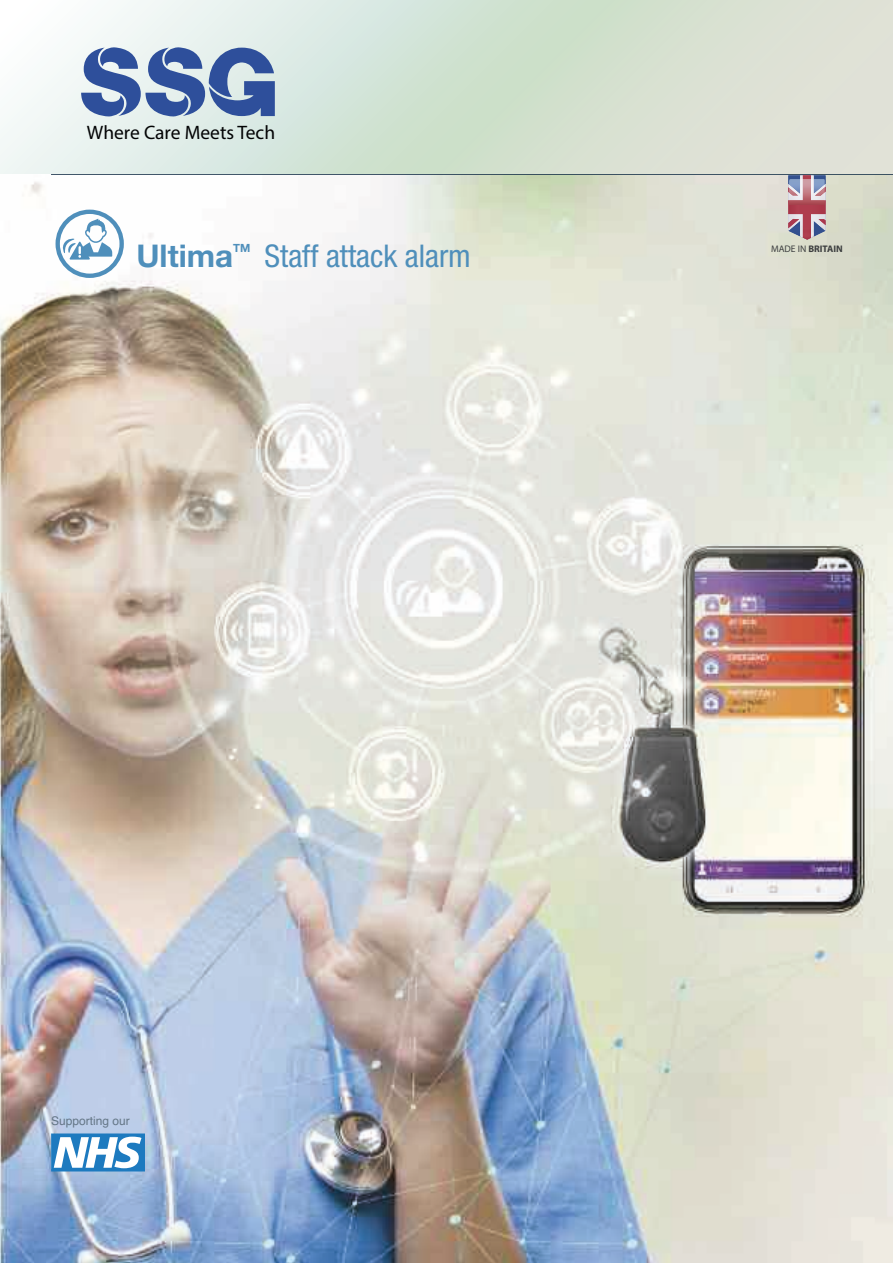
<style>
.page{position:relative;width:893px;height:1263px;background:#fff}
.page>*{position:absolute;margin:0;border:0;box-sizing:border-box;transform-origin:0 0}
.t1{font:condensed 31.35px "Helvetica Neue";color:#4f8fbb}
.t2{font:700 31.35px "Helvetica Neue";color:#4f8fbb}
.t3{font:19.5px "Myriad Pro";color:#020304}
.t4{font:12px "Helvetica";color:#647686}
.t5{font:700 11.25px "Helvetica Neue";color:#4f8fbb}
.t6{font:700 9.6px "Myriad Pro";color:#3c3e3f}
.s1{font-weight:400}
</style>
<div class="page">
<img style="left:0;top:175px;width:892px;height:1088px">
<hr style="left:51px;top:174px;width:842px;height:1px;background:#213b51">
<svg style="left:51px;top:1133px;width:94px;height:38px"></svg>
<svg style="left:788px;top:175px;width:38px;height:65px;background:#aa7e91"></svg>
<img style="left:789px;top:179px;width:36px;height:26px">
<div style="left:56px;top:210px;width:68px;height:68px;border:4px solid #4f8fbb;border-radius:50%"></div>
<svg style="left:61px;top:219px;width:51px;height:41px"></svg>
<svg style="left:0;top:0;width:893px;height:174px;background:#dbe5d9"></svg>
<svg style="left:56px;top:47px;width:228px;height:100px;background:#a4b7cf"></svg>
<p class="t3" style="left:87px;top:121px;width:190px">Where Care Meets Tech</p>
<h1 class="t2" style="left:136px;top:237px;width:98px">Ultima</h1>
<p class="t5" style="left:233px;top:241px;width:19px">TM</p>
<h1 class="t1" style="left:265px;top:238px;width:208px">Staff attack alarm</h1>
<p class="t6" style="left:771px;top:242px;width:73px"><span class="s1">MADE IN</span> BRITAIN</p>
<p class="t4" style="left:51px;top:1111px;width:80px">Supporting our</p>
</div>
